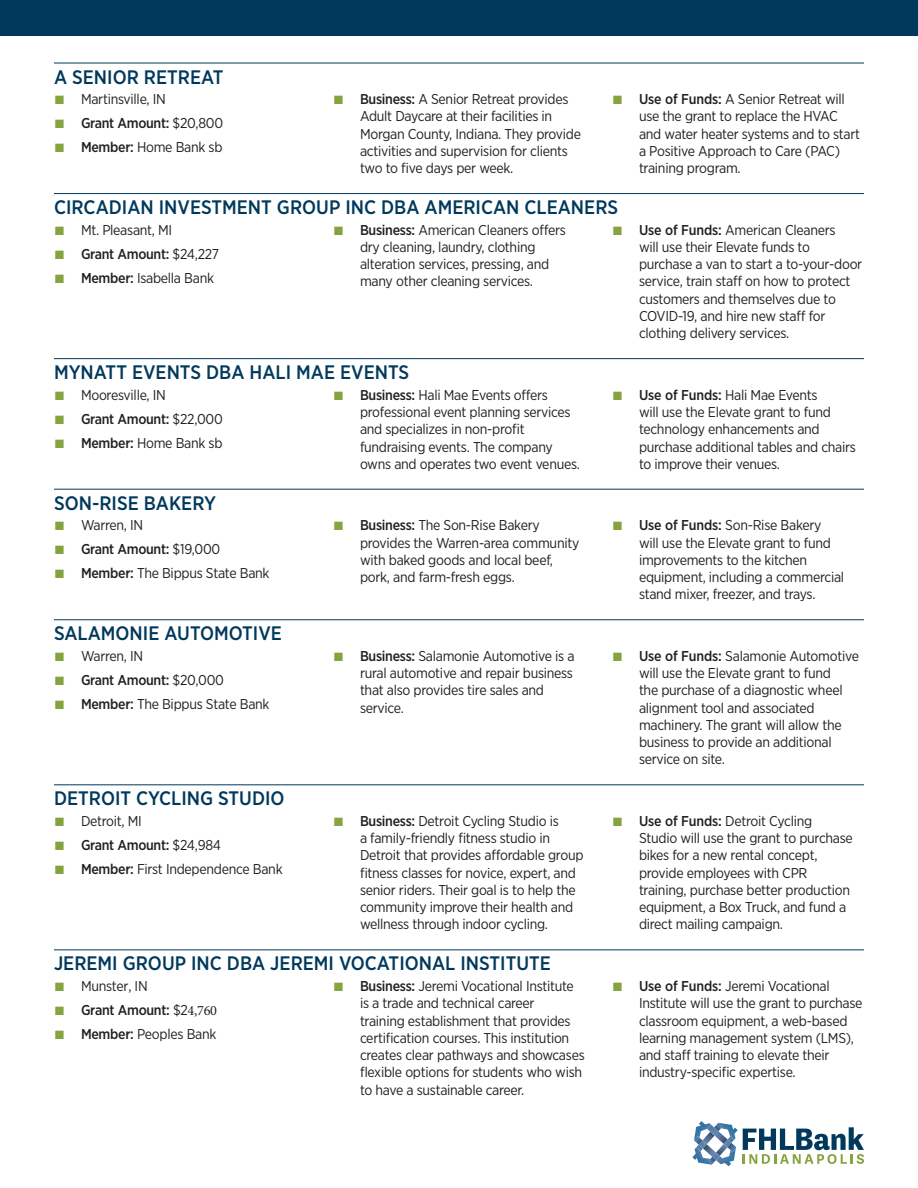
<style>
.page{position:relative;width:918px;height:1188px;background:#fff}
.page>*{position:absolute;margin:0;border:0;box-sizing:border-box;transform-origin:0 0}
.Larger_subhead{font:500 19.5px "Gotham Narrow";color:#00395c}
.t1{font:14.25px/17.2px "Gotham Narrow";letter-spacing:-.02em;color:#231f20}
.t2{font:500 14.25px "Gotham Narrow";letter-spacing:-.02em;color:#231f20}
.s1{font-family:"Arial";font-size:18px;color:#85a33e}
.s2{font-family:"Arial";font-weight:400;font-size:18px;color:#85a33e}
.s3{font-weight:400}
.s4{font-weight:500}
.s5{font-family:"Minion Pro";font-weight:400}
</style>
<div class="page">
<div style="left:0;top:0;width:918px;height:36px;background:#00395c"></div>
<hr style="left:54px;top:63px;width:810px;height:1px;background:#00395c">
<hr style="left:54px;top:193px;width:810px;height:1px;background:#00395c">
<hr style="left:54px;top:358px;width:810px;height:1px;background:#00395c">
<hr style="left:54px;top:489px;width:810px;height:1px;background:#00395c">
<hr style="left:54px;top:619px;width:810px;height:1px;background:#00395c">
<hr style="left:54px;top:784px;width:810px;height:1px;background:#00395c">
<hr style="left:54px;top:949px;width:810px;height:1px;background:#00395c">
<svg style="left:692px;top:1121px;width:172px;height:45px"></svg>
<p class="Larger_subhead" style="left:54px;top:64px;width:171px">A SENIOR RETREAT</p>
<p class="t1" style="left:54px;top:90px;width:113px"><span class="s1">■</span> Martinsville, IN</p>
<p class="t2" style="left:54px;top:114px;width:171px"><span class="s2">■</span> Grant Amount: <span class="s3">$20,800</span></p>
<p class="t1" style="left:54px;top:138px;width:170px"><span class="s1">■</span> <span class="s4">Member:</span> Home Bank sb</p>
<p class="t1" style="left:360px;top:90px;width:223px;text-indent:-27px"><span class="s1">■</span> <span class="s4">Business:</span> A Senior Retreat provides Adult Daycare at their facilities in Morgan County, Indiana. They provide activities and supervision for clients two to five days per week.</p>
<p class="t1" style="left:639px;top:90px;width:223px;text-indent:-27px"><span class="s1">■</span> <span class="s4">Use of Funds:</span> A Senior Retreat will use the grant to replace the HVAC and water heater systems and to start a Positive Approach to Care (PAC) training program.</p>
<p class="Larger_subhead" style="left:54px;top:195px;width:566px">CIRCADIAN INVESTMENT GROUP INC DBA AMERICAN CLEANERS</p>
<p class="t1" style="left:54px;top:221px;width:120px"><span class="s1">■</span> Mt. Pleasant, MI</p>
<p class="t2" style="left:54px;top:245px;width:167px"><span class="s2">■</span> Grant Amount: <span class="s3">$24,227</span></p>
<p class="t1" style="left:54px;top:269px;width:162px"><span class="s1">■</span> <span class="s4">Member:</span> Isabella Bank</p>
<p class="t1" style="left:360px;top:221px;width:207px;text-indent:-27px"><span class="s1">■</span> <span class="s4">Business:</span> American Cleaners offers dry cleaning, laundry, clothing alteration services, pressing, and many other cleaning services.</p>
<p class="t1" style="left:639px;top:221px;width:225px;text-indent:-27px"><span class="s1">■</span> <span class="s4">Use of Funds:</span> American Cleaners<br>will use their Elevate funds to purchase a van to start a to-your-door service, train staff on how to protect customers and themselves due to COVID-19, and hire new staff for clothing delivery services.</p>
<p class="Larger_subhead" style="left:54px;top:360px;width:357px">MYNATT EVENTS DBA HALI MAE EVENTS</p>
<p class="t1" style="left:54px;top:386px;width:113px"><span class="s1">■</span> Mooresville, IN</p>
<p class="t2" style="left:54px;top:410px;width:170px"><span class="s2">■</span> Grant Amount: <span class="s3">$22,000</span></p>
<p class="t1" style="left:54px;top:434px;width:170px"><span class="s1">■</span> <span class="s4">Member:</span> Home Bank sb</p>
<p class="t1" style="left:360px;top:386px;width:222px;text-indent:-27px"><span class="s1">■</span> <span class="s4">Business:</span> Hali Mae Events offers professional event planning services and specializes in non-profit fundraising events. The company owns and operates two event venues.</p>
<p class="t1" style="left:639px;top:386px;width:218px;text-indent:-27px"><span class="s1">■</span> <span class="s4">Use of Funds:</span> Hali Mae Events<br>will use the Elevate grant to fund technology enhancements and purchase additional tables and chairs to improve their venues.</p>
<p class="Larger_subhead" style="left:54px;top:491px;width:164px">SON-RISE BAKERY</p>
<p class="t1" style="left:54px;top:516px;width:91px"><span class="s1">■</span> Warren, IN</p>
<p class="t2" style="left:54px;top:540px;width:168px"><span class="s2">■</span> Grant Amount: <span class="s3">$19,000</span></p>
<p class="t1" style="left:54px;top:564px;width:217px"><span class="s1">■</span> <span class="s4">Member:</span> The Bippus State Bank</p>
<p class="Larger_subhead" style="left:54px;top:621px;width:229px">SALAMONIE AUTOMOTIVE</p>
<p class="t1" style="left:54px;top:647px;width:91px"><span class="s1">■</span> Warren, IN</p>
<p class="t2" style="left:54px;top:671px;width:171px"><span class="s2">■</span> Grant Amount: <span class="s3">$20,000</span></p>
<p class="t1" style="left:54px;top:695px;width:217px"><span class="s1">■</span> <span class="s4">Member:</span> The Bippus State Bank</p>
<p class="t1" style="left:360px;top:516px;width:221px;text-indent:-27px"><span class="s1">■</span> <span class="s4">Business:</span> The Son-Rise Bakery provides the Warren-area community with baked goods and local beef, pork, and farm-fresh eggs.</p>
<p class="t1" style="left:639px;top:516px;width:207px;text-indent:-27px"><span class="s1">■</span> <span class="s4">Use of Funds:</span> Son-Rise Bakery will use the Elevate grant to fund improvements to the kitchen equipment, including a commercial stand mixer, freezer, and trays.</p>
<p class="t1" style="left:360px;top:647px;width:216px;text-indent:-27px"><span class="s1">■</span> <span class="s4">Business:</span> Salamonie Automotive is a rural automotive and repair business that also provides tire sales and service.</p>
<p class="t1" style="left:639px;top:647px;width:221px;text-indent:-27px"><span class="s1">■</span> <span class="s4">Use of Funds:</span> Salamonie Automotive will use the Elevate grant to fund<br>the purchase of a diagnostic wheel alignment tool and associated machinery. The grant will allow the business to provide an additional service on site.</p>
<p class="Larger_subhead" style="left:54px;top:786px;width:232px">DETROIT CYCLING STUDIO</p>
<p class="t1" style="left:54px;top:812px;width:89px"><span class="s1">■</span> Detroit, MI</p>
<p class="t2" style="left:54px;top:836px;width:169px"><span class="s2">■</span> Grant Amount: <span class="s3">$24,984</span></p>
<p class="t1" style="left:54px;top:860px;width:230px"><span class="s1">■</span> <span class="s4">Member:</span> First Independence Bank</p>
<p class="t1" style="left:360px;top:812px;width:225px;text-indent:-27px"><span class="s1">■</span> <span class="s4">Business:</span> Detroit Cycling Studio is<br>a family-friendly fitness studio in Detroit that provides affordable group fitness classes for novice, expert, and senior riders. Their goal is to help the community improve their health and wellness through indoor cycling.</p>
<p class="t1" style="left:639px;top:812px;width:215px;text-indent:-27px"><span class="s1">■</span> <span class="s4">Use of Funds:</span> Detroit Cycling<br>Studio will use the grant to purchase bikes for a new rental concept, provide employees with CPR training, purchase better production equipment, a Box Truck, and fund a direct mailing campaign.</p>
<p class="Larger_subhead" style="left:54px;top:951px;width:499px">JEREMI GROUP INC DBA JEREMI VOCATIONAL INSTITUTE</p>
<p class="t1" style="left:54px;top:977px;width:95px"><span class="s1">■</span> Munster, IN</p>
<p class="t2" style="left:54px;top:1001px;width:165px"><span class="s2">■</span> Grant Amount: <span class="s3">$2</span><span class="s5">4,760</span></p>
<p class="t1" style="left:54px;top:1025px;width:164px"><span class="s1">■</span> <span class="s4">Member:</span> Peoples Bank</p>
<p class="t1" style="left:360px;top:977px;width:226px;text-indent:-27px"><span class="s1">■</span> <span class="s4">Business:</span> Jeremi Vocational Institute is a trade and technical career<br>training establishment that provides certification courses. This institution creates clear pathways and showcases flexible options for students who wish to have a sustainable career.</p>
<p class="t1" style="left:639px;top:977px;width:225px;text-indent:-27px"><span class="s1">■</span> <span class="s4">Use of Funds:</span> Jeremi Vocational Institute will use the grant to purchase classroom equipment, a web-based learning management system (LMS), and staff training to elevate their industry-specific expertise.</p>
</div>
